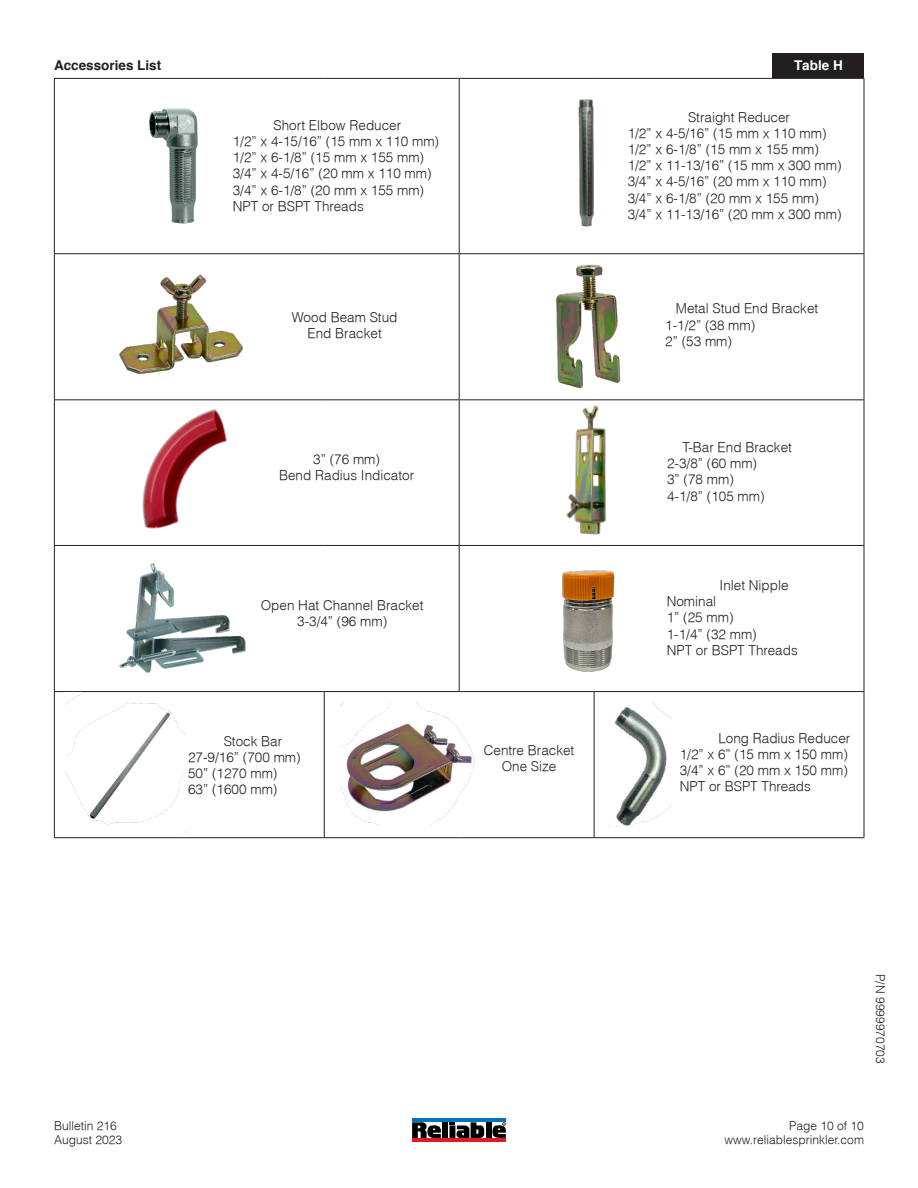
<style>
.page{position:relative;width:918px;height:1188px;background:#fff}
.page>*{position:absolute;margin:0;border:0;box-sizing:border-box;transform-origin:0 0}
.t1{font:300 13.5px/16.2px "Helvetica";color:#231f20;text-align:center}
.t2{font:700 13.5px "Helvetica";color:#231f20}
.t3{font:700 13.5px "Helvetica";color:#fff}
.t4{font:300 12px "Helvetica";color:#231f20}
</style>
<div class="page">
<hr style="left:54px;top:78px;width:270px;height:1px;background:#231f20">
<hr style="left:54px;top:79px;width:1px;height:174px;background:#231f20">
<hr style="left:324px;top:78px;width:135px;height:1px;background:#231f20">
<hr style="left:459px;top:78px;width:135px;height:1px;background:#231f20">
<hr style="left:459px;top:79px;width:1px;height:174px;background:#231f20">
<hr style="left:594px;top:78px;width:270px;height:1px;background:#231f20">
<hr style="left:864px;top:79px;width:1px;height:174px;background:#231f20">
<hr style="left:54px;top:253px;width:270px;height:1px;background:#231f20">
<hr style="left:54px;top:254px;width:1px;height:145px;background:#231f20">
<hr style="left:324px;top:253px;width:135px;height:1px;background:#231f20">
<hr style="left:459px;top:253px;width:135px;height:1px;background:#231f20">
<hr style="left:459px;top:254px;width:1px;height:145px;background:#231f20">
<hr style="left:594px;top:253px;width:270px;height:1px;background:#231f20">
<hr style="left:864px;top:254px;width:1px;height:145px;background:#231f20">
<hr style="left:54px;top:399px;width:270px;height:1px;background:#231f20">
<hr style="left:324px;top:399px;width:135px;height:1px;background:#231f20">
<hr style="left:459px;top:399px;width:135px;height:1px;background:#231f20">
<hr style="left:459px;top:400px;width:1px;height:145px;background:#231f20">
<hr style="left:594px;top:399px;width:270px;height:1px;background:#231f20">
<hr style="left:864px;top:400px;width:1px;height:145px;background:#231f20">
<hr style="left:54px;top:545px;width:270px;height:1px;background:#231f20">
<hr style="left:54px;top:546px;width:1px;height:145px;background:#231f20">
<hr style="left:324px;top:545px;width:135px;height:1px;background:#231f20">
<hr style="left:459px;top:545px;width:135px;height:1px;background:#231f20">
<hr style="left:459px;top:546px;width:1px;height:145px;background:#231f20">
<hr style="left:594px;top:545px;width:270px;height:1px;background:#231f20">
<hr style="left:864px;top:546px;width:1px;height:145px;background:#231f20">
<hr style="left:54px;top:691px;width:270px;height:1px;background:#231f20">
<hr style="left:54px;top:692px;width:1px;height:145px;background:#231f20">
<hr style="left:324px;top:691px;width:135px;height:1px;background:#231f20">
<hr style="left:324px;top:692px;width:1px;height:145px;background:#231f20">
<hr style="left:459px;top:691px;width:135px;height:1px;background:#231f20">
<hr style="left:594px;top:691px;width:270px;height:1px;background:#231f20">
<hr style="left:594px;top:692px;width:1px;height:145px;background:#231f20">
<hr style="left:864px;top:692px;width:1px;height:145px;background:#231f20">
<hr style="left:54px;top:837px;width:270px;height:1px;background:#231f20">
<hr style="left:324px;top:837px;width:135px;height:1px;background:#231f20">
<hr style="left:459px;top:837px;width:135px;height:1px;background:#231f20">
<hr style="left:594px;top:837px;width:270px;height:1px;background:#231f20">
<div style="left:773px;top:54px;width:91px;height:24px;background:#231f20"></div>
<img style="left:149px;top:108px;width:49px;height:116px">
<img style="left:578px;top:99px;width:16px;height:128px">
<img style="left:114px;top:641px;width:150px;height:52px">
<img style="left:515px;top:253px;width:141px;height:148px">
<img style="left:533px;top:373px;width:107px;height:173px">
<img style="left:119px;top:274px;width:124px;height:85px">
<img style="left:562px;top:570px;width:53px;height:102px">
<img style="left:53px;top:359px;width:249px;height:282px">
<img style="left:340px;top:702px;width:135px;height:124px">
<img style="left:614px;top:702px;width:58px;height:125px">
<img style="left:65px;top:692px;width:121px;height:140px">
<svg style="left:412px;top:1122px;width:29px;height:16px"></svg>
<div style="left:442px;top:1122px;width:6px;height:16px;background:#000"></div>
<div style="left:486px;top:1122px;width:5px;height:16px;background:#000"></div>
<svg style="left:449px;top:1122px;width:35px;height:16px"></svg>
<svg style="left:492px;top:1122px;width:14px;height:16px"></svg>
<hr style="left:412px;top:1139px;width:94px;height:3px;background:#e11b23">
<hr style="left:412px;top:1118px;width:94px;height:4px;background:#0072bc">
<p class="t2" style="left:54px;top:57px;width:109px">Accessories List</p>
<p class="t3" style="left:794px;top:57px;width:50px">Table H</p>
<p class="t1" style="left:273px;top:117px;width:129px">Short Elbow Reducer</p>
<p class="t1" style="left:233px;top:133px;width:208px">1/2” x 4-15/16” (15 mm x 110 mm)</p>
<p class="t1" style="left:233px;top:149px;width:193px">1/2” x 6-1/8” (15 mm x 155 mm)</p>
<p class="t1" style="left:233px;top:165px;width:200px">3/4” x 4-5/16” (20 mm x 110 mm)</p>
<p class="t1" style="left:233px;top:181px;width:193px">3/4” x 6-1/8” (20 mm x 155 mm)</p>
<p class="t1" style="left:233px;top:198px;width:133px">NPT or BSPT Threads</p>
<p class="t1" style="left:292px;top:308px;width:107px">Wood Beam Stud<br>End Bracket</p>
<p class="t1" style="left:313px;top:451px;width:68px">3” (76 mm)</p>
<p class="t1" style="left:279px;top:467px;width:137px">Bend Radius Indicator</p>
<p class="t1" style="left:261px;top:597px;width:164px">Open Hat Channel Bracket</p>
<p class="t1" style="left:297px;top:613px;width:92px">3-3/4” (96 mm)</p>
<p class="t1" style="left:224px;top:732px;width:60px">Stock Bar</p>
<p class="t1" style="left:188px;top:749px;width:114px">27-9/16” (700 mm)</p>
<p class="t1" style="left:188px;top:765px;width:91px">50” (1270 mm)</p>
<p class="t1" style="left:188px;top:781px;width:91px">63” (1600 mm)</p>
<p class="t1" style="left:484px;top:741px;width:92px">Centre Bracket</p>
<p class="t1" style="left:502px;top:758px;width:56px">One Size</p>
<p class="t1" style="left:688px;top:108px;width:104px">Straight Reducer</p>
<p class="t1" style="left:628px;top:125px;width:200px">1/2” x 4-5/16” (15 mm x 110 mm)</p>
<p class="t1" style="left:628px;top:141px;width:193px">1/2” x 6-1/8” (15 mm x 155 mm)</p>
<p class="t1" style="left:628px;top:157px;width:215px">1/2” x 11-13/16” (15 mm x 300 mm)</p>
<p class="t1" style="left:628px;top:173px;width:200px">3/4” x 4-5/16” (20 mm x 110 mm)</p>
<p class="t1" style="left:628px;top:189px;width:193px">3/4” x 6-1/8” (20 mm x 155 mm)</p>
<p class="t1" style="left:628px;top:206px;width:215px">3/4” x 11-13/16” (20 mm x 300 mm)</p>
<p class="t1" style="left:676px;top:300px;width:144px">Metal Stud End Bracket</p>
<p class="t1" style="left:665px;top:316px;width:92px">1-1/2” (38 mm)</p>
<p class="t1" style="left:665px;top:333px;width:68px">2” (53 mm)</p>
<p class="t1" style="left:683px;top:439px;width:111px">T-Bar End Bracket</p>
<p class="t1" style="left:667px;top:455px;width:92px">2-3/8” (60 mm)</p>
<p class="t1" style="left:667px;top:471px;width:68px">3” (78 mm)</p>
<p class="t1" style="left:667px;top:487px;width:99px">4-1/8” (105 mm)</p>
<p class="t1" style="left:720px;top:577px;width:71px">Inlet Nipple</p>
<p class="t1" style="left:667px;top:593px;width:51px">Nominal</p>
<p class="t1" style="left:667px;top:609px;width:68px">1” (25 mm)</p>
<p class="t1" style="left:667px;top:625px;width:92px">1-1/4” (32 mm)</p>
<p class="t1" style="left:667px;top:642px;width:133px">NPT or BSPT Threads</p>
<p class="t1" style="left:718px;top:729px;width:134px">Long Radius Reducer</p>
<p class="t1" style="left:680px;top:746px;width:170px">1/2” x 6” (15 mm x 150 mm)</p>
<p class="t1" style="left:680px;top:762px;width:170px">3/4” x 6” (20 mm x 150 mm)</p>
<p class="t1" style="left:680px;top:778px;width:133px">NPT or BSPT Threads</p>
<p class="t4" style="left:54px;top:1118px;width:64px">Bulletin 216</p>
<p class="t4" style="left:54px;top:1132px;width:70px">August 2023</p>
<p class="t4" style="left:888px;top:974px;width:91px;rotate:90deg">P/N 9999970703</p>
<p class="t4" style="left:789px;top:1118px;width:76px">Page 10 of 10</p>
<p class="t4" style="left:725px;top:1132px;width:141px">www.reliablesprinkler.com</p>
</div>
